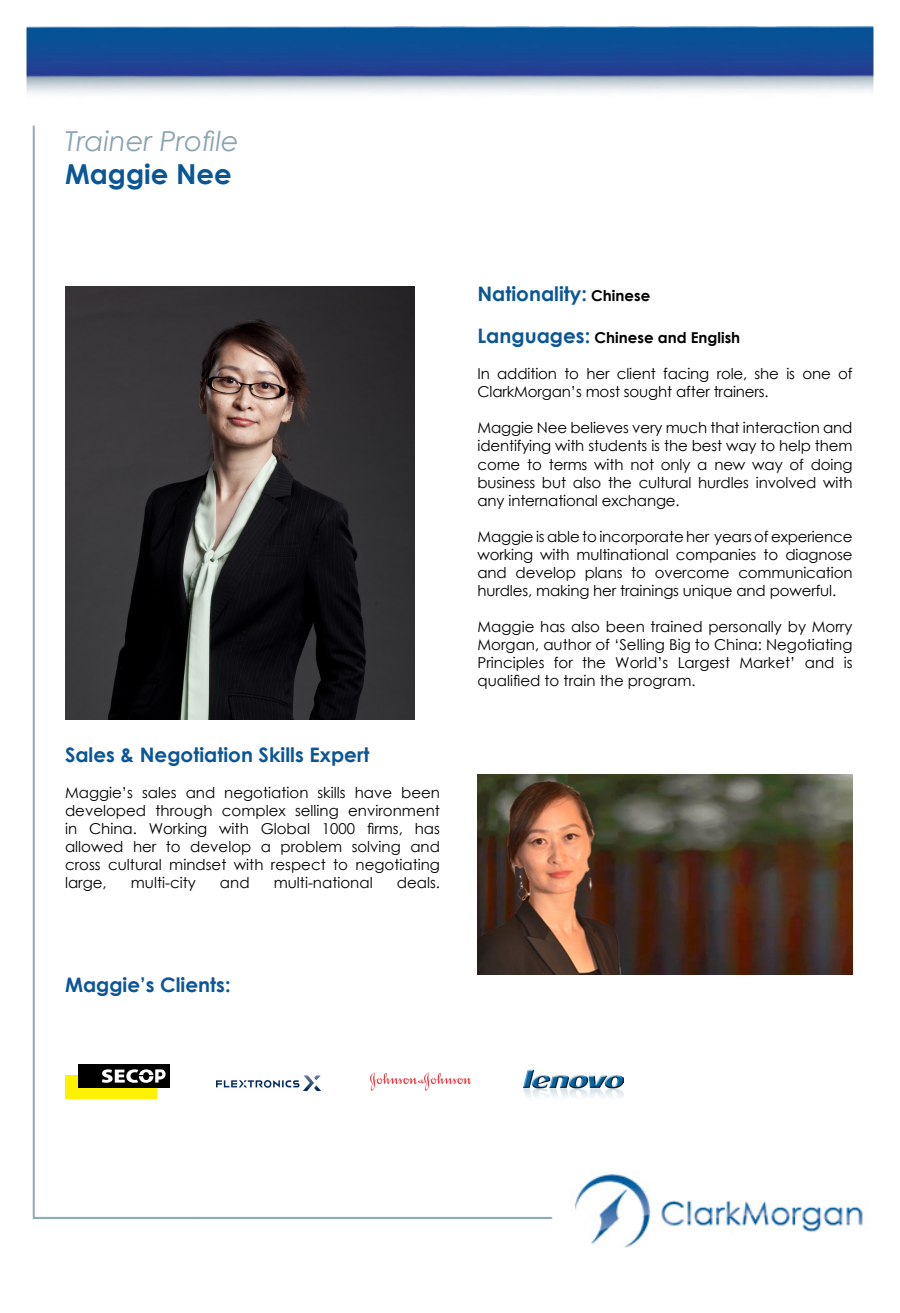
<style>
.page{position:relative;width:900px;height:1313px;background:#fff}
.page>*{position:absolute;margin:0;border:0;box-sizing:border-box;transform-origin:0 0}
.t1{font:italic 27.5px "Century Gothic";color:#8aa4b1}
.t2{font:700 27.5px "Century Gothic";color:#0b5696}
.t3{font:700 20px "Century Gothic";color:#0b5696}
.t4{font:15px/18px "Century Gothic";letter-spacing:-.01em;color:#000;text-align:justify}
.t5{font:700 15px "Century Gothic";color:#000}
.s1{font-size:15px;color:#000}
.s2{font-size:20px;color:#0b5696}
</style>
<div class="page">
<img style="left:26px;top:26px;width:848px;height:1222px">
<img style="left:65px;top:286px;width:350px;height:433px">
<div style="left:65px;top:1075px;width:91px;height:23px;background:#fff200"></div>
<div style="left:79px;top:1064px;width:91px;height:23px;background:#000"></div>
<svg style="left:102px;top:1069px;width:64px;height:13px"></svg>
<img style="left:524px;top:1061px;width:100px;height:50px">
<img style="left:217px;top:1073px;width:105px;height:17px">
<div style="left:368px;top:1029px;width:105px;height:104px;background:#fff"></div>
<svg style="left:370px;top:1072px;width:101px;height:18px"></svg>
<img style="left:478px;top:774px;width:374px;height:200px">
<p class="t1" style="left:65px;top:124px;width:176px">Trainer Profile</p>
<p class="t2" style="left:65px;top:153px;width:168px">Maggie Nee</p>
<p class="t3" style="left:65px;top:739px;width:306px">Sales &amp; Negotiation Skills Expert</p>
<p class="t4" style="left:65px;top:783px;width:377px">Maggie’s sales and negotiation skills have been developed through complex selling environment in China. Working with Global 1000 firms, has allowed her to develop a problem solving and cross cultural mindset with respect to negotiating large,</p>
<p class="t4" style="left:131px;top:873px;width:67px">multi-city</p>
<p class="t4" style="left:220px;top:873px;width:31px">and</p>
<p class="t4" style="left:274px;top:873px;width:100px">multi-national</p>
<p class="t4" style="left:397px;top:873px;width:45px">deals.</p>
<p class="t3" style="left:65px;top:969px;width:167px">Maggie’s Clients:</p>
<p class="t3" style="left:478px;top:279px;width:174px">Nationality: <span class="s1">Chinese</span></p>
<p class="t5" style="left:478px;top:326px;width:264px"><span class="s2">Languages:</span> Chinese and English</p>
<p class="t4" style="left:478px;top:365px;width:377px">In addition to her client facing role, she is one of<br>ClarkMorgan’s most sought after trainers.</p>
<p class="t4" style="left:478px;top:419px;width:377px">Maggie Nee believes very much that interaction and identifying with students is the best way to help them come to terms with not only a new way of doing business but also the cultural hurdles involved with any international exchange.</p>
<p class="t4" style="left:478px;top:527px;width:377px">Maggie is able to incorporate her years of experience working with multinational companies to diagnose and develop plans to overcome communication hurdles, making her trainings unique and powerful.</p>
<p class="t4" style="left:478px;top:617px;width:377px">Maggie has also been trained personally by Morry Morgan, author of ‘Selling Big to China: Negotiating Principles for the World’s Largest Market’ and is qualified to train the program.</p>
</div>
